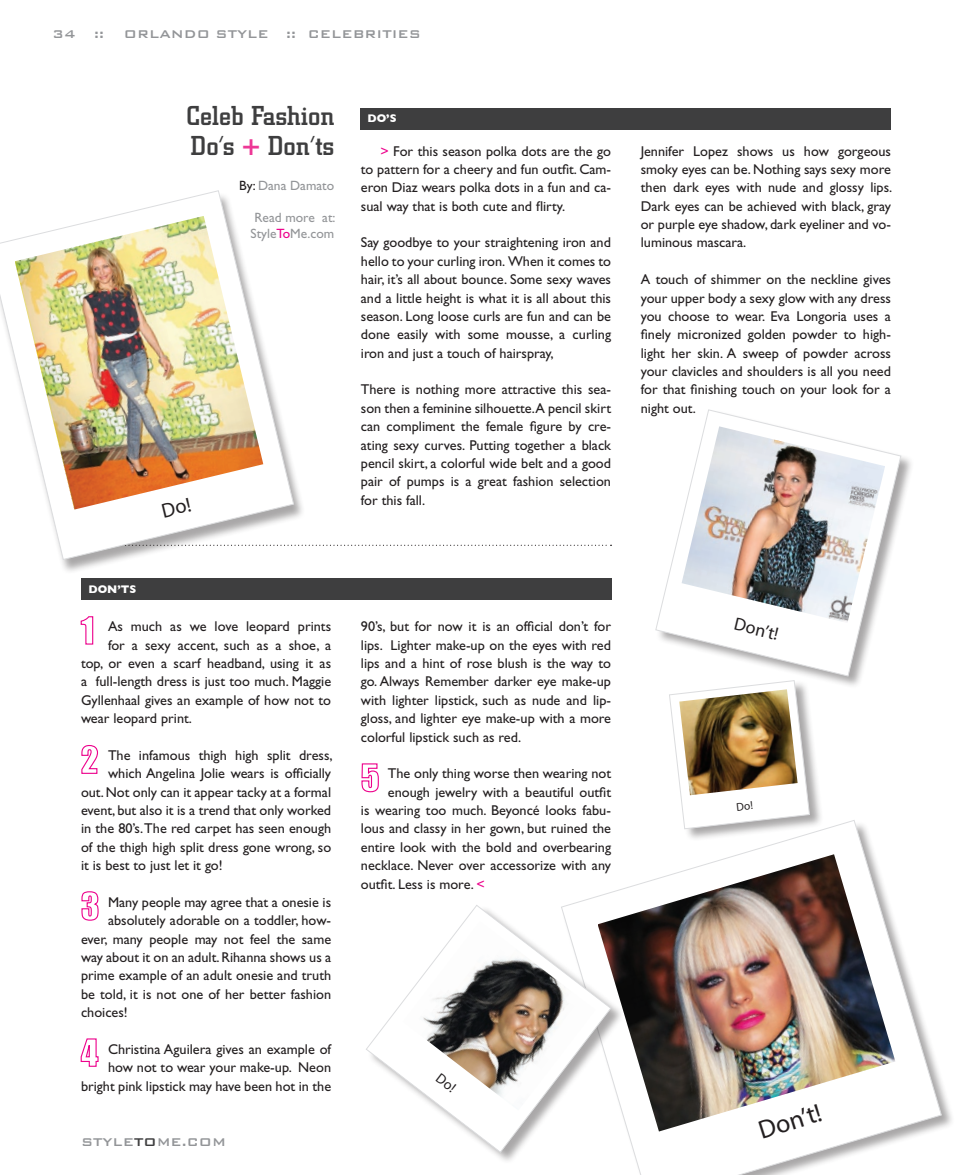
<style>
.page{position:relative;width:972px;height:1175px;background:#fff}
.page>*{position:absolute;margin:0;border:0;box-sizing:border-box;transform-origin:0 0}
.t1{font:500 27px "City";letter-spacing:.01em;color:#3e3e3f}
.t2{font:25.95px "Myriad Pro";color:#231f20}
.t3{font:18px "Myriad Pro";color:#231f20}
.t4{font:500 15px "Bank Gothic";color:#939598}
.t5{font:14.25px/18.3px "Gill Sans";color:#231f20;text-align:justify}
.t6{font:13.5px "Gill Sans";color:#939598}
.t7{font:700 11.25px "Gill Sans";color:#fff}
.s1{color:#ed3896}
.s2{color:#231f20}
.s3{color:#ed028c}
.s4{color:#3e3e3f}
</style>
<div class="page">
<svg style="left:313px;top:544px;width:299px;height:2px"></svg>
<svg style="left:0;top:190px;width:294px;height:370px"></svg>
<div style="left:361px;top:108px;width:530px;height:22px;background:#3e3e3f"></div>
<div style="left:656px;top:409px;width:265px;height:287px;background:#231f20;opacity:.39"></div>
<svg style="left:655px;top:409px;width:246px;height:267px"></svg>
<img style="left:682px;top:426px;width:203px;height:197px">
<div style="left:669px;top:679px;width:161px;height:169px;background:#231f20;opacity:.39"></div>
<img style="left:15px;top:216px;width:248px;height:293px">
<div style="left:81px;top:578px;width:530px;height:22px;background:#3e3e3f"></div>
<svg style="left:80px;top:616px;width:14px;height:29px"></svg>
<svg style="left:81px;top:745px;width:17px;height:29px"></svg>
<svg style="left:81px;top:891px;width:18px;height:30px"></svg>
<svg style="left:80px;top:1038px;width:19px;height:29px"></svg>
<svg style="left:361px;top:763px;width:18px;height:30px"></svg>
<svg style="left:571px;top:819px;width:371px;height:355px"></svg>
<img style="left:598px;top:854px;width:297px;height:277px">
<div style="left:366px;top:904px;width:266px;height:268px;background:#231f20;opacity:.39"></div>
<svg style="left:366px;top:904px;width:245px;height:248px"></svg>
<img style="left:403px;top:921px;width:193px;height:189px">
<svg style="left:669px;top:680px;width:141px;height:149px"></svg>
<svg style="left:162px;top:497px;width:29px;height:20px"></svg>
<svg style="left:436px;top:1073px;width:20px;height:19px"></svg>
<p class="t4" style="left:52px;top:26px;width:53px">34 ::</p>
<p class="t4" style="left:124px;top:26px;width:299px">orlando style :: celebrities</p>
<p class="t1" style="left:186px;top:101px;width:149px">Celeb Fashion</p>
<p class="t1" style="left:191px;top:131px;width:145px">Do’s <span class="s1">+</span> Don’ts</p>
<p class="t6" style="left:239px;top:177px;width:97px"><span class="s2">By:</span> Dana Damato</p>
<p class="t6" style="left:254px;top:210px;width:83px">Read more at:</p>
<p class="t6" style="left:251px;top:226px;width:85px">Style<span class="s3">To</span>Me.com</p>
<p class="t7" style="left:368px;top:112px;width:31px">DO’S</p>
<p class="t5" style="left:361px;top:142px;width:252px;text-indent:20px"><span class="s3">&gt;</span> For this season polka dots are the go to pattern for a cheery and fun outfit. Cam&shy;eron Diaz wears polka dots in a fun and ca&shy;sual way that is both cute and flirty.</p>
<p class="t5" style="left:361px;top:233px;width:252px">Say goodbye to your straightening iron and hello to your curling iron. When it comes to hair, it’s all about bounce. Some sexy waves and a little height is what it is all about this season. Long loose curls are fun and can be done easily with some mousse, a curling iron and just a touch of hairspray,</p>
<p class="t5" style="left:361px;top:380px;width:252px">There is nothing more attractive this sea&shy;son then a feminine silhouette.A pencil skirt can compliment the female figure by cre&shy;ating sexy curves. Putting together a black pencil skirt, a colorful wide belt and a good pair of pumps is a great fashion selection for this fall.</p>
<p class="t5" style="left:641px;top:142px;width:253px">Jennifer Lopez shows us how gorgeous smoky eyes can be. Nothing says sexy more then dark eyes with nude and glossy lips.<br>Dark eyes can be achieved with black, gray or purple eye shadow, dark eyeliner and vo&shy;luminous mascara.</p>
<p class="t5" style="left:641px;top:270px;width:252px">A touch of shimmer on the neckline gives your upper body a sexy glow with any dress you choose to wear. Eva Longoria uses a finely micronized golden powder to high&shy;light her skin. A sweep of powder across your clavicles and shoulders is all you need for that finishing touch on your look for a night out.</p>
<p class="t7" style="left:88px;top:582px;width:49px">DON’TS</p>
<p class="t5" style="left:108px;top:617px;width:225px">As much as we love leopard prints</p>
<p class="t5" style="left:108px;top:635px;width:225px">for a sexy accent, such as a shoe, a</p>
<p class="t5" style="left:81px;top:654px;width:252px">top, or even a scarf headband, using it as</p>
<p class="t5" style="left:81px;top:672px;width:252px">a full-length dress is just too much. Maggie</p>
<p class="t5" style="left:81px;top:691px;width:252px">Gyllenhaal gives an example of how not to</p>
<p class="t5" style="left:81px;top:709px;width:113px">wear leopard print.</p>
<p class="t5" style="left:108px;top:746px;width:226px">The infamous thigh high split dress,</p>
<p class="t5" style="left:108px;top:764px;width:225px">which Angelina Jolie wears is officially</p>
<p class="t5" style="left:81px;top:782px;width:252px">out. Not only can it appear tacky at a formal</p>
<p class="t5" style="left:81px;top:801px;width:252px">event, but also it is a trend that only worked</p>
<p class="t5" style="left:81px;top:819px;width:252px">in the 80’s. The red carpet has seen enough</p>
<p class="t5" style="left:81px;top:838px;width:252px">of the thigh high split dress gone wrong, so</p>
<p class="t5" style="left:81px;top:856px;width:143px">it is best to just let it go!</p>
<p class="t5" style="left:108px;top:893px;width:225px">Many people may agree that a onesie is</p>
<p class="t5" style="left:108px;top:911px;width:225px">absolutely adorable on a toddler, how-</p>
<p class="t5" style="left:81px;top:929px;width:252px">ever, many people may not feel the same</p>
<p class="t5" style="left:81px;top:948px;width:252px">way about it on an adult. Rihanna shows us a</p>
<p class="t5" style="left:81px;top:966px;width:252px">prime example of an adult onesie and truth</p>
<p class="t5" style="left:81px;top:985px;width:252px">be told, it is not one of her better fashion</p>
<p class="t5" style="left:81px;top:1003px;width:48px">choices!</p>
<p class="t5" style="left:81px;top:1040px;width:252px;text-align:right">Christina Aguilera gives an example of how not to wear your make-up. Neon bright pink lipstick may have been hot in the</p>
<p class="t4" style="left:81px;top:1134px;width:146px">style<span class="s4">to</span>me.com</p>
<p class="t5" style="left:361px;top:617px;width:252px">90’s, but for now it is an official don’t for lips. Lighter make-up on the eyes with red lips and a hint of rose blush is the way to go. Always Remember darker eye make-up with lighter lipstick, such as nude and lip&shy;gloss, and lighter eye make-up with a more colorful lipstick such as red.</p>
<p class="t5" style="left:388px;top:764px;width:225px">The only thing worse then wearing not</p>
<p class="t5" style="left:388px;top:782px;width:225px">enough jewelry with a beautiful outfit</p>
<p class="t5" style="left:361px;top:801px;width:252px">is wearing too much. Beyoncé looks fabu-</p>
<p class="t5" style="left:361px;top:819px;width:252px">lous and classy in her gown, but ruined the</p>
<p class="t5" style="left:361px;top:838px;width:252px">entire look with the bold and overbearing</p>
<p class="t5" style="left:361px;top:856px;width:252px">necklace. Never over accessorize with any</p>
<p class="t5" style="left:361px;top:874px;width:125px">outfit. Less is more. <span class="s3">&lt;</span></p>
<p class="t3" style="left:737px;top:613px;width:46px;rotate:13deg">Don’t!</p>
<p class="t2" style="left:754px;top:1116px;width:66px;rotate:-18deg">Don’t!</p>
</div>
